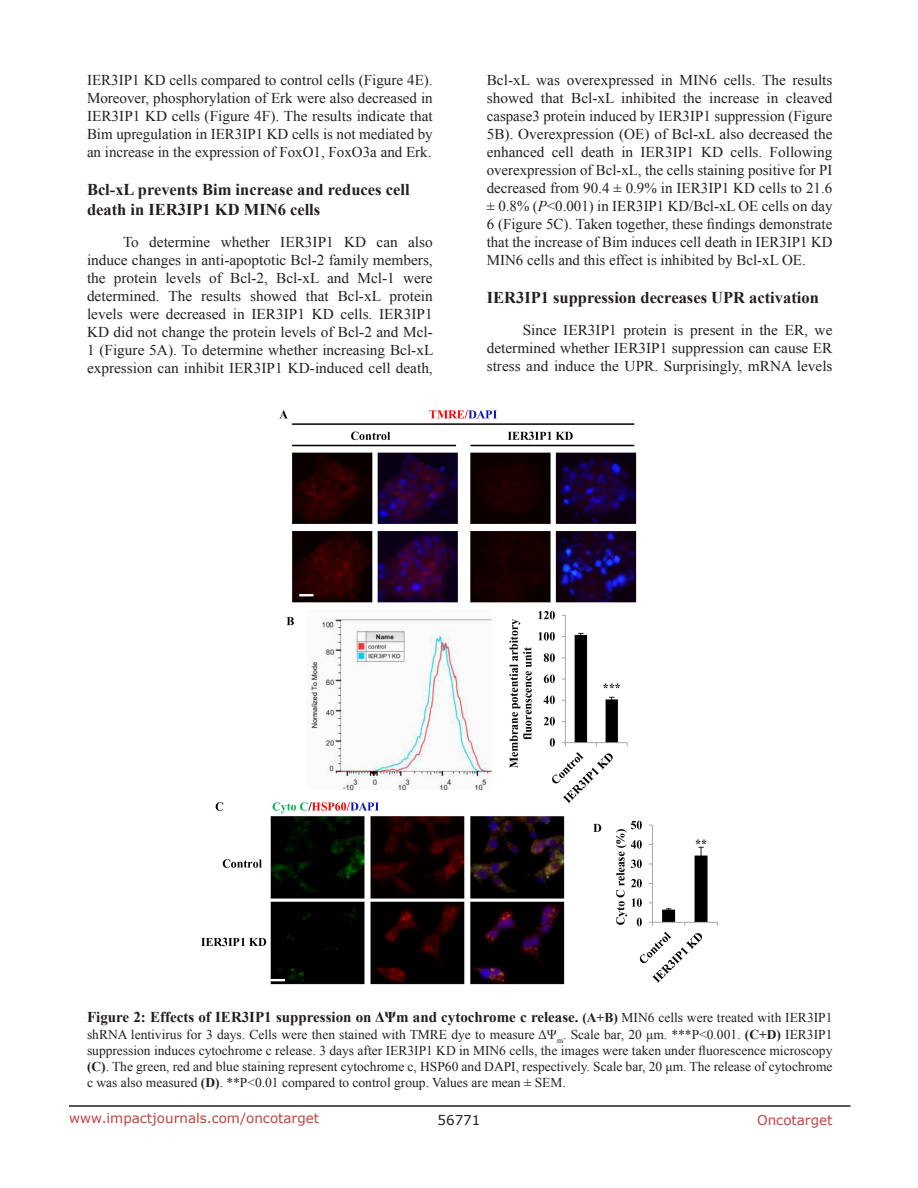
<style>
.page{position:relative;width:918px;height:1188px;background:#fff}
.page>*{position:absolute;margin:0;border:0;box-sizing:border-box;transform-origin:0 0}
.SubHeading{font:700 16.5px/19.8px "Times New Roman";color:#231f20}
.BodyText{font:15px/18px "Times New Roman";color:#231f20;text-align:justify}
.figuretext{font:700 15px "Times New Roman";color:#231f20}
.figuretext-2{font:13.5px/16.2px "Times New Roman";color:#231f20;text-align:justify}
.t1{font:13.5px "Verdana";color:#c24141}
.t2{font:13.5px "Verdana";color:#231f20}
.s1{font-style:italic}
.s2{font-size:13.5px}
.s3{font-weight:400;font-size:13.5px}
.s4{font-weight:700}
</style>
<div class="page">
<hr style="left:69px;top:1105px;width:781px;height:2px;background:#231f20">
<img style="left:201px;top:410px;width:517px;height:575px">
<p class="BodyText" style="left:87px;top:71px;width:347px">IER3IP1 KD cells compared to control cells (Figure 4E).<br>Moreover, phosphorylation of Erk were also decreased in IER3IP1 KD cells (Figure 4F). The results indicate that Bim upregulation in IER3IP1 KD cells is not mediated by an increase in the expression of FoxO1, FoxO3a and Erk.</p>
<p class="SubHeading" style="left:87px;top:179px;width:324px">Bcl-xL prevents Bim increase and reduces cell death in IER3IP1 KD MIN6 cells</p>
<p class="BodyText" style="left:87px;top:232px;width:348px;text-indent:36px">To determine whether IER3IP1 KD can also induce changes in anti-apoptotic Bcl-2 family members, the protein levels of Bcl-2, Bcl-xL and Mcl-1 were determined. The results showed that Bcl-xL protein levels were decreased in IER3IP1 KD cells. IER3IP1<br>KD did not change the protein levels of Bcl-2 and Mcl-1 (Figure 5A). To determine whether increasing Bcl-xL expression can inhibit IER3IP1 KD-induced cell death,</p>
<p class="BodyText" style="left:487px;top:71px;width:347px">Bcl-xL was overexpressed in MIN6 cells. The results showed that Bcl-xL inhibited the increase in cleaved caspase3 protein induced by IER3IP1 suppression (Figure 5B). Overexpression (OE) of Bcl-xL also decreased the enhanced cell death in IER3IP1 KD cells. Following overexpression of Bcl-xL, the cells staining positive for PI decreased from 90.4 ± 0.9% in IER3IP1 KD cells to 21.6 ± 0.8% (<span class="s1">P</span>&lt;0.001) in IER3IP1 KD/Bcl-xL OE cells on day 6 (Figure 5C). Taken together, these findings demonstrate that the increase of Bim induces cell death in IER3IP1 KD MIN6 cells and this effect is inhibited by Bcl-xL OE.</p>
<p class="SubHeading" style="left:487px;top:287px;width:334px">IER3IP1 suppression decreases UPR activation</p>
<p class="BodyText" style="left:487px;top:320px;width:347px;text-indent:36px">Since IER3IP1 protein is present in the ER, we determined whether IER3IP1 suppression can cause ER stress and induce the UPR. Surprisingly, mRNA levels</p>
<p class="figuretext" style="left:87px;top:1007px;width:747px">Figure 2: Effects of IER3IP1 suppression on ΔΨm and cytochrome c release. <span class="s2">(A+B)</span> <span class="s3">MIN6 cells were treated with IER3IP1</span></p>
<p class="figuretext-2" style="left:87px;top:1026px;width:747px">shRNA lentivirus for 3 days. Cells were then stained with TMRE dye to measure ΔΨ<sub>m</sub>. Scale bar, 20 μm. ***P&lt;0.001. <span class="s4">(C+D)</span> IER3IP1 suppression induces cytochrome c release. 3 days after IER3IP1 KD in MIN6 cells, the images were taken under fluorescence microscopy <span class="s4">(C)</span>. The green, red and blue staining represent cytochrome c, HSP60 and DAPI, respectively. Scale bar, 20 μm. The release of cytochrome c was also measured <span class="s4">(D)</span>. **P&lt;0.01 compared to control group. Values are mean ± SEM.</p>
<p class="t1" style="left:69px;top:1109px;width:252px">www.impactjournals.com/oncotarget</p>
<p class="t2" style="left:438px;top:1111px;width:44px">56771</p>
<p class="t1" style="left:757px;top:1111px;width:77px">Oncotarget</p>
</div>
